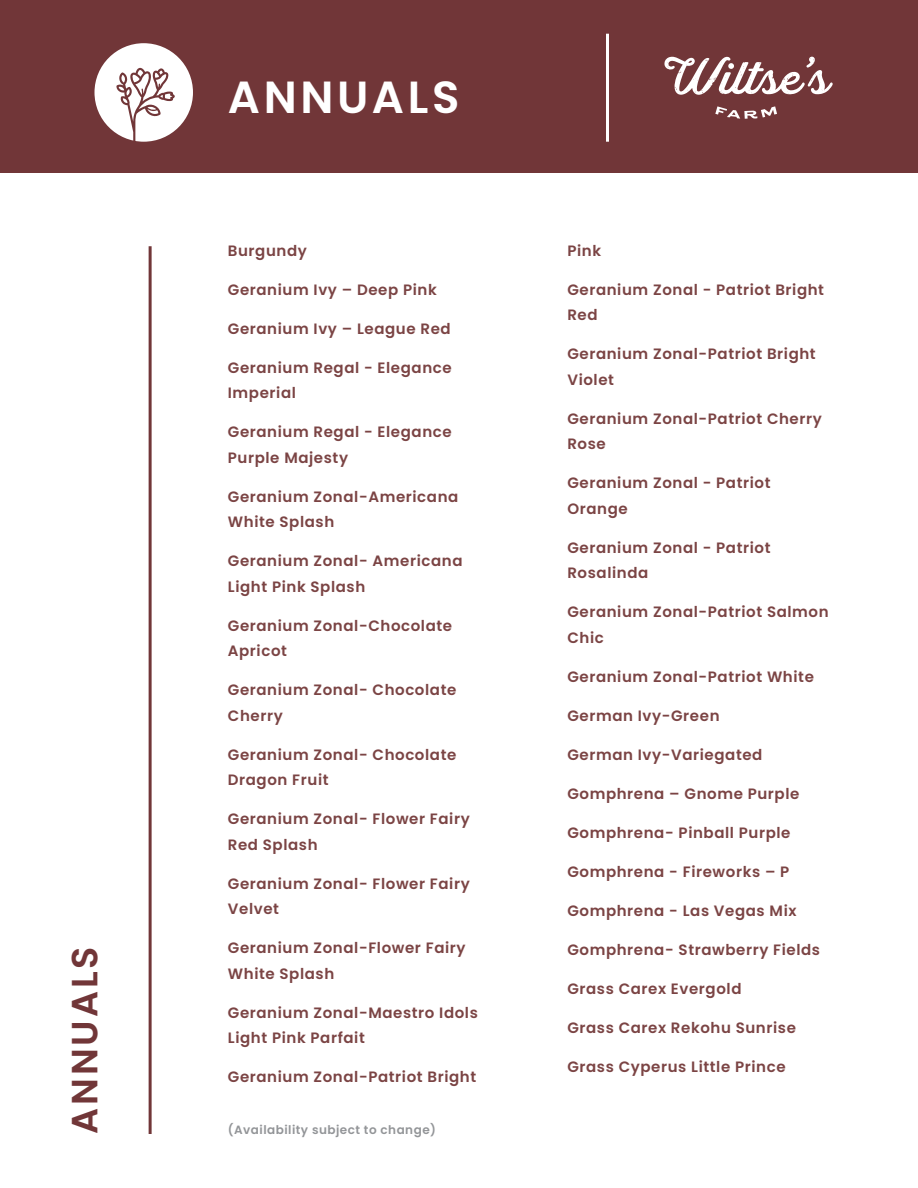
<style>
.page{position:relative;width:918px;height:1188px;background:#fff}
.page>*{position:absolute;margin:0;border:0;box-sizing:border-box;transform-origin:0 0}
.t1{font:600 45px "Poppins";letter-spacing:.08em;color:#fff}
.t2{font:600 36.45px "Poppins";letter-spacing:.08em;color:#713638}
.t3{font:600 15px/25.5px "Poppins";letter-spacing:.04em;color:#7b4444}
.t4{font:600 12px "Poppins";letter-spacing:.04em;color:#939598}
</style>
<div class="page">
<div style="left:0;top:0;width:918px;height:173px;background:#713638"></div>
<div style="left:94px;top:43px;width:99px;height:99px;background:#fff;border-radius:50%"></div>
<hr style="left:149px;top:246px;width:3px;height:888px;background:#713638">
<svg style="left:715px;top:106px;width:62px;height:13px"></svg>
<svg style="left:664px;top:57px;width:169px;height:38px"></svg>
<hr style="left:606px;top:34px;width:3px;height:108px;background:#fff">
<svg style="left:116px;top:68px;width:59px;height:74px"></svg>
<h2 class="t2" style="left:64px;top:1134px;width:189px;rotate:-90deg">ANNUALS</h2>
<h1 class="t1" style="left:228px;top:71px;width:233px">ANNUALS</h1>
<p class="t3" style="left:228px;top:238px;width:81px">Burgundy</p>
<p class="t3" style="left:228px;top:277px;width:210px">Geranium Ivy – Deep Pink</p>
<p class="t3" style="left:228px;top:316px;width:224px">Geranium Ivy – League Red</p>
<p class="t3" style="left:228px;top:355px;width:225px">Geranium Regal - Elegance<br>Imperial</p>
<p class="t3" style="left:228px;top:419px;width:225px">Geranium Regal - Elegance<br>Purple Majesty</p>
<p class="t3" style="left:228px;top:484px;width:232px">Geranium Zonal-Americana<br>White Splash</p>
<p class="t3" style="left:228px;top:548px;width:236px">Geranium Zonal- Americana<br>Light Pink Splash</p>
<p class="t3" style="left:228px;top:613px;width:226px">Geranium Zonal-Chocolate<br>Apricot</p>
<p class="t3" style="left:228px;top:677px;width:230px">Geranium Zonal- Chocolate<br>Cherry</p>
<p class="t3" style="left:228px;top:742px;width:230px">Geranium Zonal- Chocolate<br>Dragon Fruit</p>
<p class="t3" style="left:228px;top:806px;width:243px">Geranium Zonal- Flower Fairy<br>Red Splash</p>
<p class="t3" style="left:228px;top:871px;width:243px">Geranium Zonal- Flower Fairy<br>Velvet</p>
<p class="t3" style="left:228px;top:935px;width:239px">Geranium Zonal-Flower Fairy<br>White Splash</p>
<p class="t3" style="left:228px;top:1000px;width:252px">Geranium Zonal-Maestro Idols<br>Light Pink Parfait</p>
<p class="t3" style="left:228px;top:1064px;width:250px">Geranium Zonal-Patriot Bright</p>
<p class="t4" style="left:228px;top:1123px;width:210px">(Availability subject to change)</p>
<p class="t3" style="left:567px;top:238px;width:35px">Pink</p>
<p class="t3" style="left:567px;top:277px;width:258px">Geranium Zonal - Patriot Bright<br>Red</p>
<p class="t3" style="left:567px;top:341px;width:250px">Geranium Zonal-Patriot Bright<br>Violet</p>
<p class="t3" style="left:567px;top:406px;width:256px">Geranium Zonal-Patriot Cherry<br>Rose</p>
<p class="t3" style="left:567px;top:470px;width:205px">Geranium Zonal - Patriot<br>Orange</p>
<p class="t3" style="left:567px;top:535px;width:205px">Geranium Zonal - Patriot<br>Rosalinda</p>
<p class="t3" style="left:567px;top:599px;width:263px">Geranium Zonal-Patriot Salmon<br>Chic</p>
<p class="t3" style="left:567px;top:664px;width:248px">Geranium Zonal-Patriot White</p>
<p class="t3" style="left:567px;top:703px;width:154px">German Ivy-Green</p>
<p class="t3" style="left:567px;top:742px;width:197px">German Ivy-Variegated</p>
<p class="t3" style="left:567px;top:781px;width:234px">Gomphrena – Gnome Purple</p>
<p class="t3" style="left:567px;top:820px;width:225px">Gomphrena- Pinball Purple</p>
<p class="t3" style="left:567px;top:859px;width:224px">Gomphrena - Fireworks – P</p>
<p class="t3" style="left:567px;top:898px;width:231px">Gomphrena - Las Vegas Mix</p>
<p class="t3" style="left:567px;top:937px;width:254px">Gomphrena- Strawberry Fields</p>
<p class="t3" style="left:567px;top:976px;width:176px">Grass Carex Evergold</p>
<p class="t3" style="left:567px;top:1015px;width:230px">Grass Carex Rekohu Sunrise</p>
<p class="t3" style="left:567px;top:1054px;width:220px">Grass Cyperus Little Prince</p>
</div>
